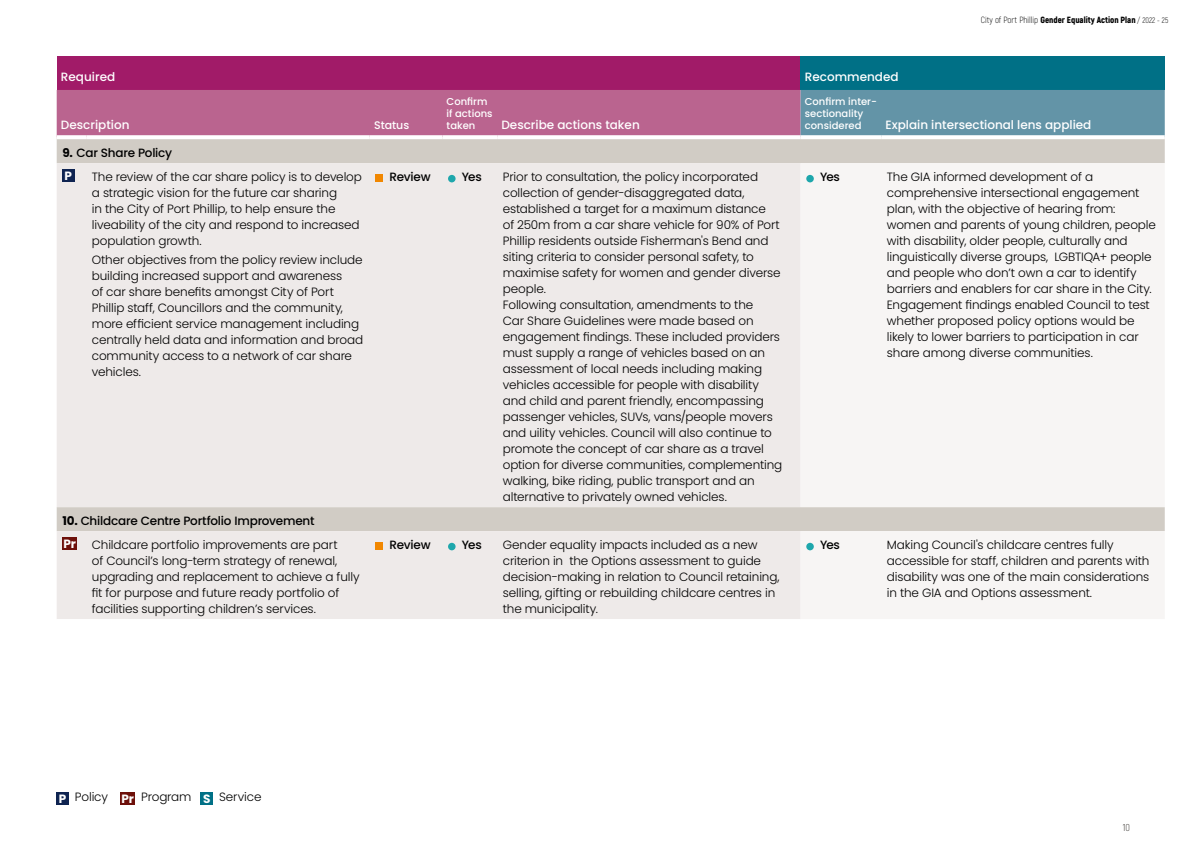
<style>
.page{position:relative;width:1191px;height:842px;background:#fff}
.page>*{position:absolute;margin:0;border:0;box-sizing:border-box;transform-origin:0 0}
.t1{font:300 12px/16px "Poppins";letter-spacing:-.01em;color:#000}
.t2{font:500 12px "Poppins";color:#fff}
.t3{font:500 12px/22.1px "Poppins";letter-spacing:-.02em;color:#000}
.t4{font:500 11px "Poppins";color:#fff}
.t5{font:500 10px/12px "Poppins";color:#fff}
.t6{font:300 10px "Akrobat";color:#37332f}
.t7{font:900 9px "Akrobat";color:#000}
.s1{font-weight:300}
.s2{font-weight:300;font-size:8px}
.s3{font-weight:700}
.s4{font-weight:700;color:#fff}
</style>
<div class="page">
<div style="left:57px;top:57px;width:743px;height:33px;background:#a11b68"></div>
<div style="left:800px;top:57px;width:364px;height:33px;background:#007086"></div>
<svg style="left:57px;top:90px;width:1107px;height:45px;background:#9d7396"></svg>
<div style="left:57px;top:139px;width:1107px;height:24px;background:#d1ccc5"></div>
<div style="left:57px;top:163px;width:743px;height:456px;background:#eeeae9"></div>
<div style="left:800px;top:163px;width:364px;height:456px;background:#f7f5f4"></div>
<svg style="left:370px;top:135px;width:72px;height:1px"></svg>
<svg style="left:442px;top:135px;width:55px;height:4px"></svg>
<svg style="left:497px;top:135px;width:303px;height:2px"></svg>
<svg style="left:57px;top:135px;width:29px;height:1px"></svg>
<svg style="left:86px;top:135px;width:284px;height:4px"></svg>
<svg style="left:800px;top:135px;width:81px;height:4px"></svg>
<svg style="left:881px;top:135px;width:283px;height:2px"></svg>
<div style="left:62px;top:169px;width:12px;height:12px;background:#0f2451"></div>
<div style="left:375px;top:174px;width:8px;height:8px;background:#f18700"></div>
<div style="left:448px;top:175px;width:7px;height:7px;background:#1ea7ac;border-radius:50%"></div>
<div style="left:806px;top:175px;width:8px;height:7px;background:#1ea7ac;border-radius:50%"></div>
<div style="left:62px;top:537px;width:15px;height:12px;background:#6d100a"></div>
<div style="left:375px;top:542px;width:8px;height:8px;background:#f18700"></div>
<div style="left:448px;top:543px;width:7px;height:7px;background:#1ea7ac;border-radius:50%"></div>
<div style="left:806px;top:543px;width:8px;height:7px;background:#1ea7ac;border-radius:50%"></div>
<div style="left:57px;top:792px;width:12px;height:12px;background:#0f2451"></div>
<div style="left:120px;top:792px;width:15px;height:12px;background:#6d100a"></div>
<div style="left:201px;top:792px;width:12px;height:12px;background:#007086"></div>
<p class="t7" style="left:981px;top:14px;width:189px"><span class="s1">City of Port Phillip</span> Gender Equality Action Plan <span class="s2">/ 2022 - 25</span></p>
<p class="t2" style="left:61px;top:70px;width:56px">Required</p>
<p class="t2" style="left:805px;top:70px;width:95px">Recommended</p>
<p class="t2" style="left:61px;top:118px;width:70px">Description</p>
<p class="t4" style="left:374px;top:118px;width:37px">Status</p>
<p class="t5" style="left:446px;top:95px;width:47px">Confirm if actions taken</p>
<p class="t5" style="left:805px;top:95px;width:74px">Confirm inter&shy;sectionality considered</p>
<p class="t2" style="left:501px;top:118px;width:140px">Describe actions taken</p>
<p class="t2" style="left:885px;top:118px;width:207px">Explain intersectional lens applied</p>
<p class="t3" style="left:62px;top:142px;width:111px"><span class="s3">9.</span> Car Share Policy<br><span class="s4">P</span></p>
<p class="t1" style="left:92px;top:169px;width:272px">The review of the car share policy is to develop a strategic vision for the future car sharing<br>in the City of Port Phillip, to help ensure the liveability of the city and respond to increased population growth.</p>
<p class="t1" style="left:92px;top:252px;width:273px">Other objectives from the policy review include building increased support and awareness<br>of car share benefits amongst City of Port Phillip staff, Councillors and the community, more efficient service management including centrally held data and information and broad community access to a network of car share vehicles.</p>
<p class="t3" style="left:389px;top:166px;width:42px">Review</p>
<p class="t3" style="left:462px;top:166px;width:21px">Yes</p>
<p class="t1" style="left:503px;top:169px;width:281px">Prior to consultation, the policy incorporated collection of gender-disaggregated data, established a target for a maximum distance<br>of 250m from a car share vehicle for 90% of Port Phillip residents outside Fisherman's Bend and siting criteria to consider personal safety, to maximise safety for women and gender diverse people.<br>Following consultation, amendments to the<br>Car Share Guidelines were made based on engagement findings. These included providers must supply a range of vehicles based on an assessment of local needs including making vehicles accessible for people with disability and child and parent friendly, encompassing passenger vehicles, SUVs, vans/people movers and uility vehicles. Council will also continue to promote the concept of car share as a travel option for diverse communities, complementing walking, bike riding, public transport and an alternative to privately owned vehicles.</p>
<p class="t3" style="left:820px;top:166px;width:21px">Yes</p>
<p class="t1" style="left:887px;top:169px;width:271px">The GIA informed development of a comprehensive intersectional engagement plan, with the objective of hearing from: women and parents of young children, people with disability, older people, culturally and linguistically diverse groups, LGBTIQA+ people and people who don’t own a car to identify barriers and enablers for car share in the City.<br>Engagement findings enabled Council to test whether proposed policy options would be likely to lower barriers to participation in car share among diverse communities.</p>
<p class="t3" style="left:62px;top:510px;width:254px"><span class="s3">10.</span> Childcare Centre Portfolio Improvement<br><span class="s4">Pr</span></p>
<p class="t1" style="left:92px;top:537px;width:269px">Childcare portfolio improvements are part<br>of Council’s long-term strategy of renewal, upgrading and replacement to achieve a fully fit for purpose and future ready portfolio of facilities supporting children’s services.</p>
<p class="t3" style="left:389px;top:534px;width:42px">Review</p>
<p class="t3" style="left:462px;top:534px;width:21px">Yes</p>
<p class="t1" style="left:503px;top:537px;width:278px">Gender equality impacts included as a new criterion in the Options assessment to guide decision-making in relation to Council retaining, selling, gifting or rebuilding childcare centres in the municipality.</p>
<p class="t3" style="left:820px;top:534px;width:21px">Yes</p>
<p class="t1" style="left:887px;top:537px;width:264px">Making Council's childcare centres fully accessible for staff, children and parents with disability was one of the main considerations in the GIA and Options assessment.</p>
<p class="t1" style="left:59px;top:789px;width:204px"><span class="s4">P</span> Policy <span class="s4">Pr</span> Program <span class="s4">S</span> Service</p>
<p class="t6" style="left:1123px;top:821px;width:9px">10</p>
</div>
